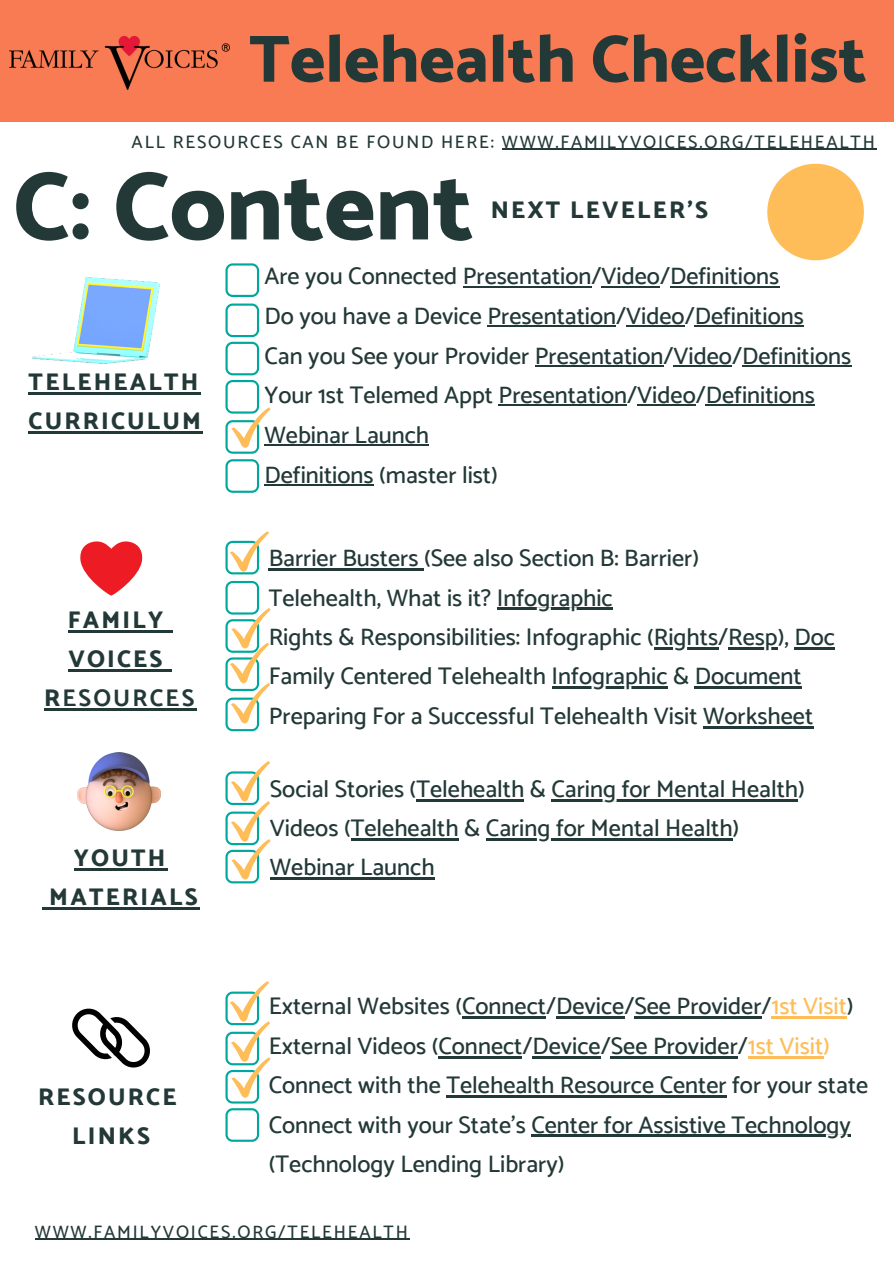
<style>
.page{position:relative;width:894px;height:1264px;background:#fff}
.page>*{position:absolute;margin:0;border:0;box-sizing:border-box;transform-origin:0 0}
.t1{font:800 97.35px "Catamaran";color:#233937}
.t2{font:800 67.2px "Catamaran";color:#233937}
.t3{font:500 24px/39.5px "Catamaran";color:#233937}
.t4{font:800 24px/39.5px "Catamaran";letter-spacing:.09em;color:#233937}
.t5{font:700 24px "Catamaran";letter-spacing:.09em;color:#233937}
.t6{font:500 18px "Catamaran";letter-spacing:.1em;color:#233937}
.s1{font-weight:800}
.s2{color:#ffbd59}
</style>
<div class="page">
<div style="left:0;top:0;width:893px;height:122px;background:#f87b54"></div>
<svg style="left:72px;top:1008px;width:78px;height:59px"></svg>
<svg style="left:225px;top:263px;width:34px;height:34px"></svg>
<hr style="left:462px;top:286px;width:129px;height:1px;background:#233937">
<hr style="left:601px;top:286px;width:58px;height:1px;background:#233937">
<hr style="left:670px;top:286px;width:109px;height:1px;background:#233937">
<hr style="left:487px;top:325px;width:129px;height:2px;background:#233937">
<hr style="left:626px;top:325px;width:58px;height:2px;background:#233937">
<hr style="left:694px;top:325px;width:109px;height:2px;background:#233937">
<hr style="left:534px;top:365px;width:129px;height:1px;background:#233937">
<hr style="left:673px;top:365px;width:58px;height:1px;background:#233937">
<hr style="left:741px;top:365px;width:109px;height:1px;background:#233937">
<hr style="left:498px;top:405px;width:129px;height:1px;background:#233937">
<hr style="left:637px;top:405px;width:58px;height:1px;background:#233937">
<hr style="left:705px;top:405px;width:109px;height:1px;background:#233937">
<hr style="left:264px;top:444px;width:165px;height:2px;background:#233937">
<hr style="left:264px;top:484px;width:109px;height:1px;background:#233937">
<img style="left:10px;top:36px;width:219px;height:53px">
<svg style="left:767px;top:164px;width:96px;height:96px"></svg>
<hr style="left:501px;top:149px;width:375px;height:1px;background:#233937">
<svg style="left:225px;top:531px;width:44px;height:43px"></svg>
<svg style="left:225px;top:303px;width:45px;height:190px"></svg>
<svg style="left:225px;top:581px;width:45px;height:150px"></svg>
<svg style="left:225px;top:981px;width:45px;height:160px"></svg>
<hr style="left:269px;top:568px;width:155px;height:2px;background:#233937">
<hr style="left:496px;top:608px;width:116px;height:2px;background:#233937">
<hr style="left:653px;top:647px;width:65px;height:2px;background:#233937">
<hr style="left:728px;top:647px;width:49px;height:2px;background:#233937">
<hr style="left:794px;top:647px;width:40px;height:2px;background:#233937">
<hr style="left:551px;top:686px;width:116px;height:3px;background:#233937">
<hr style="left:694px;top:686px;width:107px;height:3px;background:#233937">
<hr style="left:702px;top:726px;width:111px;height:2px;background:#233937">
<hr style="left:416px;top:798px;width:108px;height:3px;background:#233937">
<hr style="left:551px;top:798px;width:247px;height:3px;background:#233937">
<hr style="left:350px;top:838px;width:108px;height:2px;background:#233937">
<hr style="left:485px;top:838px;width:247px;height:2px;background:#233937">
<hr style="left:270px;top:877px;width:164px;height:3px;background:#233937">
<svg style="left:225px;top:761px;width:45px;height:122px"></svg>
<hr style="left:35px;top:1238px;width:374px;height:1px;background:#233937">
<svg style="left:80px;top:541px;width:63px;height:54px"></svg>
<hr style="left:68px;top:630px;width:97px;height:2px;background:#233937">
<svg style="left:165px;top:630px;width:8px;height:2px"></svg>
<hr style="left:68px;top:669px;width:97px;height:2px;background:#233937">
<svg style="left:165px;top:669px;width:7px;height:2px"></svg>
<hr style="left:44px;top:708px;width:18px;height:3px;background:#233937">
<hr style="left:62px;top:708px;width:134px;height:3px;background:#233937">
<img style="left:77px;top:753px;width:84px;height:77px">
<hr style="left:74px;top:868px;width:94px;height:2px;background:#233937">
<svg style="left:42px;top:907px;width:7px;height:2px"></svg>
<hr style="left:49px;top:907px;width:151px;height:2px;background:#233937">
<img style="left:33px;top:278px;width:127px;height:85px">
<hr style="left:29px;top:392px;width:171px;height:2px;background:#233937">
<hr style="left:29px;top:431px;width:174px;height:3px;background:#233937">
<hr style="left:462px;top:1016px;width:84px;height:2px;background:#233937">
<hr style="left:556px;top:1016px;width:68px;height:2px;background:#233937">
<hr style="left:634px;top:1016px;width:127px;height:2px;background:#233937">
<hr style="left:771px;top:1016px;width:75px;height:2px;background:#ffbd59">
<hr style="left:438px;top:1055px;width:84px;height:3px;background:#233937">
<hr style="left:532px;top:1055px;width:68px;height:3px;background:#233937">
<hr style="left:610px;top:1055px;width:127px;height:3px;background:#233937">
<hr style="left:747px;top:1055px;width:76px;height:3px;background:#ffbd59">
<hr style="left:446px;top:1095px;width:280px;height:2px;background:#233937">
<hr style="left:531px;top:1134px;width:319px;height:3px;background:#233937">
<p class="t2" style="left:249px;top:19px;width:618px">Telehealth Checklist</p>
<p class="t6" style="left:132px;top:131px;width:744px">ALL RESOURCES CAN BE FOUND HERE: WWW.FAMILYVOICES.ORG/TELEHEALTH</p>
<p class="t1" style="left:13px;top:149px;width:462px">C: Content</p>
<p class="t4" style="left:490px;top:190px;width:219px">NEXT LEVELER'S</p>
<p class="t4" style="left:29px;top:362px;width:174px">TELEHEALTH<br>CURRICULUM</p>
<p class="t4" style="left:68px;top:599px;width:97px">FAMILY</p>
<p class="t4" style="left:68px;top:639px;width:96px">VOICES</p>
<p class="t5" style="left:44px;top:684px;width:152px"><span class="s1">R</span>ESOURCES</p>
<p class="t4" style="left:74px;top:837px;width:93px">YOUTH</p>
<p class="t4" style="left:49px;top:877px;width:150px">MATERIALS</p>
<p class="t4" style="left:38px;top:1076px;width:140px">RESOURCE</p>
<p class="t4" style="left:72px;top:1115px;width:79px">LINKS</p>
<p class="t3" style="left:264px;top:256px;width:516px">Are you Connected Presentation/Video/Definitions</p>
<p class="t3" style="left:264px;top:296px;width:540px">Do you have a Device Presentation/Video/Definitions</p>
<p class="t3" style="left:264px;top:336px;width:588px">Can you See your Provider Presentation/Video/Definitions</p>
<p class="t3" style="left:264px;top:375px;width:552px">Your 1st Telemed Appt Presentation/Video/Definitions</p>
<p class="t3" style="left:264px;top:415px;width:166px">Webinar Launch</p>
<p class="t3" style="left:264px;top:454px;width:235px">Definitions (master list)</p>
<p class="t3" style="left:269px;top:538px;width:431px">Barrier Busters (See also Section B: Barrier)</p>
<p class="t3" style="left:269px;top:577px;width:345px">Telehealth, What is it? Infographic</p>
<p class="t3" style="left:269px;top:617px;width:567px">Rights &amp; Responsibilities: Infographic (Rights/Resp), Doc</p>
<p class="t3" style="left:269px;top:656px;width:534px">Family Centered Telehealth Infographic &amp; Document</p>
<p class="t3" style="left:269px;top:695px;width:546px">Preparing For a Successful Telehealth Visit Worksheet</p>
<p class="t3" style="left:270px;top:768px;width:536px">Social Stories (Telehealth &amp; Caring for Mental Health)</p>
<p class="t3" style="left:270px;top:808px;width:471px">Videos (Telehealth &amp; Caring for Mental Health)</p>
<p class="t3" style="left:270px;top:847px;width:166px">Webinar Launch</p>
<p class="t3" style="left:269px;top:986px;width:586px">External Websites (Connect/Device/See Provider/<span class="s2">1st Visit</span>)</p>
<p class="t3" style="left:269px;top:1025px;width:562px">External Videos (Connect/Device/See Provider/<span class="s2">1st Visit)</span></p>
<p class="t3" style="left:269px;top:1065px;width:601px">Connect with the Telehealth Resource Center for your state</p>
<p class="t3" style="left:269px;top:1104px;width:583px">Connect with your State's Center for Assistive Technology (Technology Lending Library)</p>
<p class="t6" style="left:35px;top:1220px;width:374px">WWW.FAMILYVOICES.ORG/TELEHEALTH</p>
</div>
